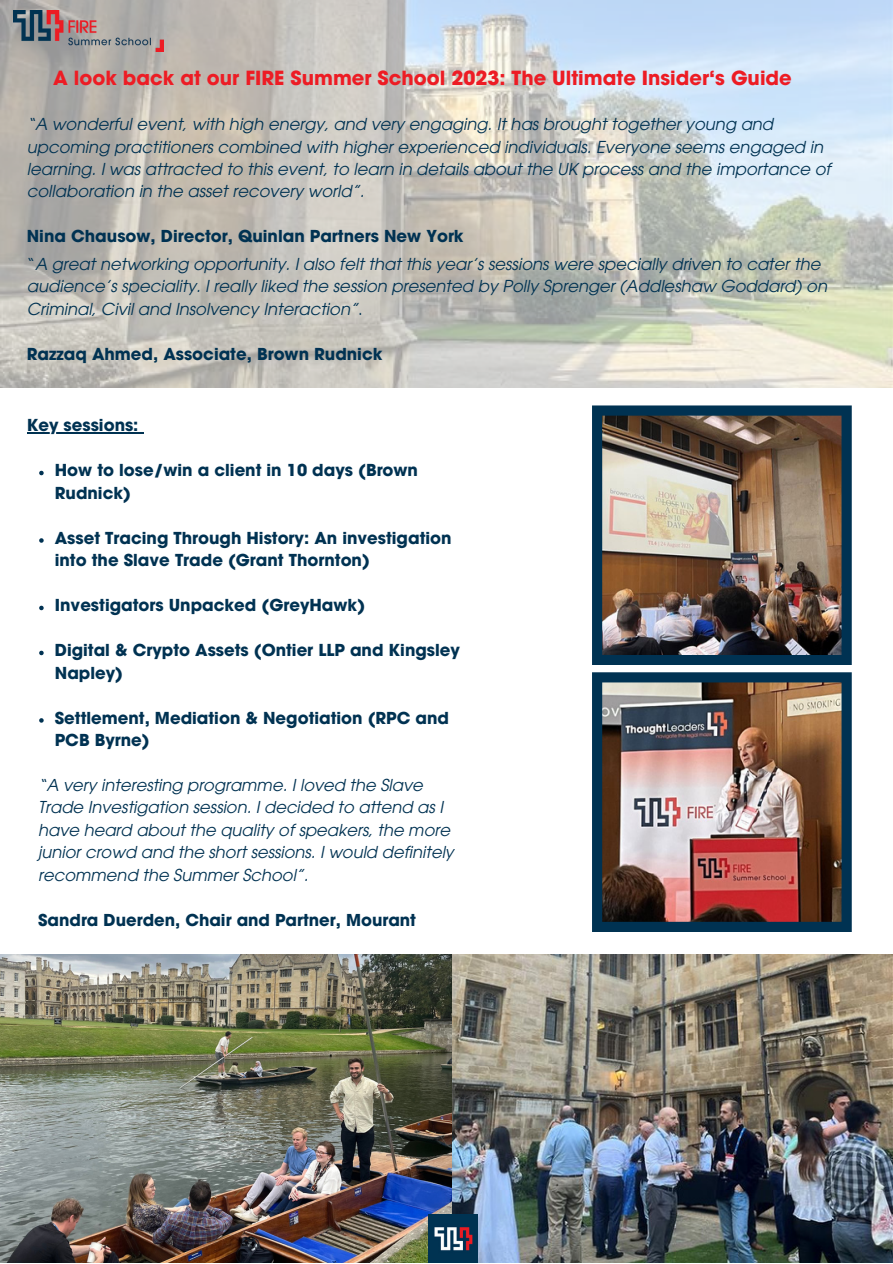
<style>
.page{position:relative;width:893px;height:1264px;background:#fff}
.page>*{position:absolute;margin:0;border:0;box-sizing:border-box;transform-origin:0 0}
.t1{font:700 19.5px "ITC Avant Garde Pro";color:#ed1c24}
.t2{font:italic 16.5px/22.5px "ITC Avant Garde Pro";color:#003252}
.t3{font:700 16.5px/22.5px "ITC Avant Garde Pro";color:#003252}
.t4{font:italic 16.35px/22.5px "ITC Avant Garde Pro";color:#003252}
.t5{font:700 16.35px "ITC Avant Garde Pro";color:#003252}
.s1{font-style:normal}
</style>
<div class="page">
<img style="left:0;top:0;width:892px;height:388px">
<img style="left:14px;top:10px;width:149px;height:42px">
<img style="left:0;top:954px;width:892px;height:308px">
<img style="left:429px;top:1214px;width:48px;height:48px">
<img style="left:592px;top:405px;width:259px;height:260px">
<img style="left:592px;top:672px;width:259px;height:260px">
<svg style="left:39px;top:471px;width:5px;height:4px"></svg>
<svg style="left:39px;top:538px;width:5px;height:4px"></svg>
<svg style="left:39px;top:605px;width:5px;height:5px"></svg>
<svg style="left:39px;top:650px;width:5px;height:5px"></svg>
<svg style="left:39px;top:718px;width:5px;height:4px"></svg>
<hr style="left:27px;top:432px;width:111px;height:1px;background:#003252">
<p class="t1" style="left:53px;top:71px;width:740px">A look back at our FIRE Summer School 2023: The Ultimate Insider‘s Guide</p>
<p class="t2" style="left:27px;top:115px;width:805px">“A wonderful event, with high energy, and very engaging. It has brought together young and upcoming practitioners combined with higher experienced individuals. Everyone seems engaged in learning. I was attracted to this event, to learn in details about the UK process and the importance of collaboration in the asset recovery world”.</p>
<p class="t3" style="left:27px;top:227px;width:438px">Nina Chausow, Director, Quinlan Partners New York</p>
<p class="t2" style="left:27px;top:254px;width:801px"><span class="s1">“</span>A great networking opportunity. I also felt that this year’s sessions were specially driven to cater the audience’s speciality. I really liked the session presented by Polly Sprenger (Addleshaw Goddard) on<br>Criminal, Civil and Insolvency Interaction”<span class="s1">.</span></p>
<p class="t3" style="left:27px;top:344px;width:357px">Razzaq Ahmed, Associate, Brown Rudnick</p>
<p class="t3" style="left:27px;top:416px;width:113px">Key sessions:</p>
<p class="t3" style="left:55px;top:461px;width:365px">How to lose/win a client in 10 days (Brown<br>Rudnick)</p>
<p class="t3" style="left:55px;top:528px;width:398px">Asset Tracing Through History: An investigation into the Slave Trade (Grant Thornton)</p>
<p class="t3" style="left:55px;top:596px;width:312px">Investigators Unpacked (GreyHawk)</p>
<p class="t3" style="left:55px;top:641px;width:406px">Digital &amp; Crypto Assets (Ontier LLP and Kingsley<br>Napley)</p>
<p class="t3" style="left:55px;top:708px;width:396px">Settlement, Mediation &amp; Negotiation (RPC and<br>PCB Byrne)</p>
<p class="t4" style="left:38px;top:775px;width:417px">“A very interesting programme. I loved the Slave Trade Investigation session. I decided to attend as I have heard about the quality of speakers, the more junior crowd and the short sessions. I would definitely recommend the Summer School”.</p>
<p class="t5" style="left:38px;top:913px;width:379px">Sandra Duerden, Chair and Partner, Mourant</p>
</div>
